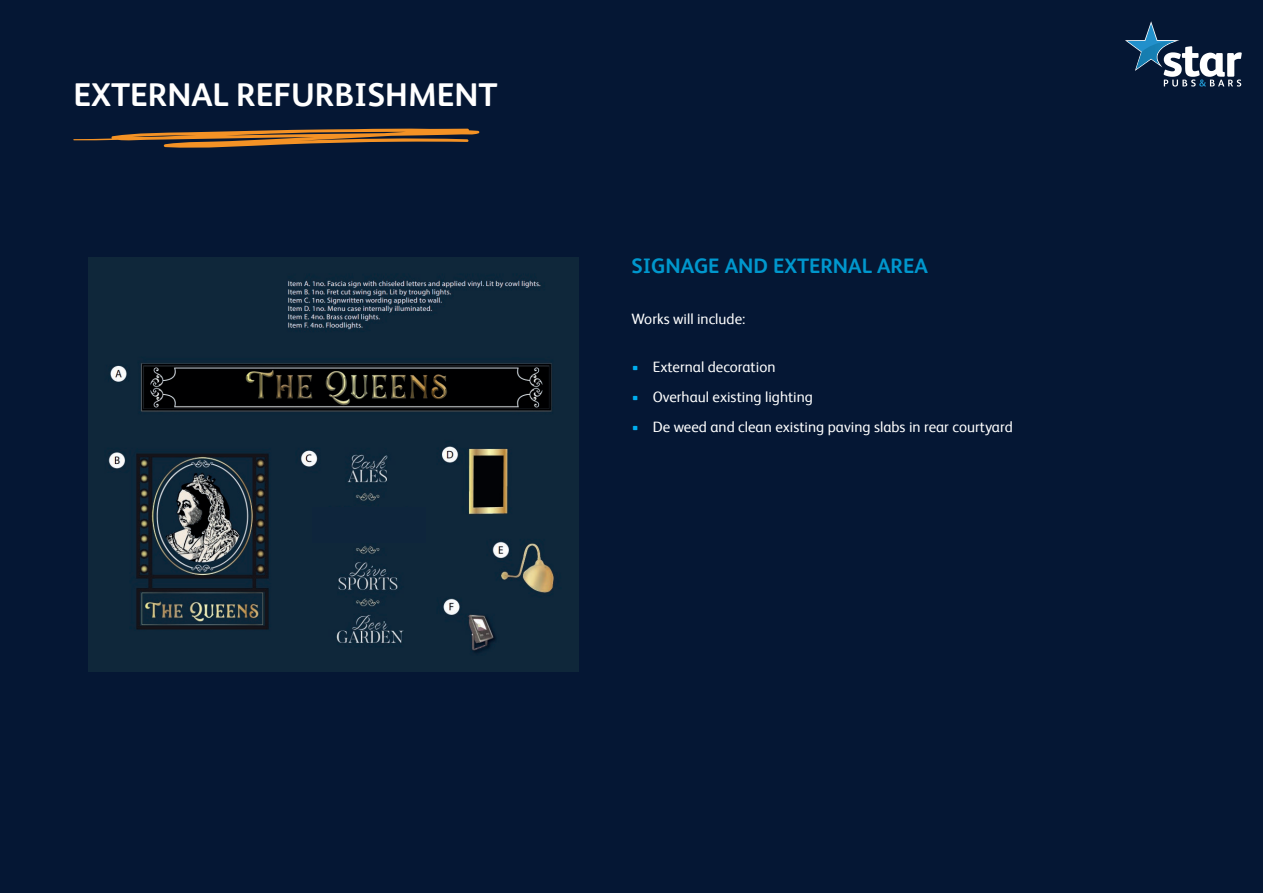
<style>
.page{position:relative;width:1263px;height:893px;background:#051734}
.page>*{position:absolute;margin:0;border:0;box-sizing:border-box;transform-origin:0 0}
.t1{font:700 33px "HEINEKEN Core";color:#fff}
.t2{font:700 21px "HEINEKEN Core";color:#0097cd}
.t3{font:15px "HEINEKEN Core";color:#fff}
.s1{color:#00aeef}
</style>
<div class="page">
<svg style="left:73px;top:128px;width:407px;height:20px"></svg>
<svg style="left:1125px;top:21px;width:117px;height:66px"></svg>
<img style="left:89px;top:257px;width:489px;height:414px">
<div style="left:313px;top:507px;width:113px;height:36px;background:#0e253c"></div>
<h1 class="t1" style="left:73px;top:72px;width:426px">EXTERNAL REFURBISHMENT</h1>
<h2 class="t2" style="left:631px;top:251px;width:298px">SIGNAGE AND EXTERNAL AREA</h2>
<p class="t3" style="left:631px;top:308px;width:115px">Works will include:</p>
<p class="t3" style="left:631px;top:356px;width:145px"><span class="s1">•</span> External decoration</p>
<p class="t3" style="left:631px;top:386px;width:183px"><span class="s1">•</span> Overhaul existing lighting</p>
<p class="t3" style="left:631px;top:416px;width:383px"><span class="s1">•</span> De weed and clean existing paving slabs in rear courtyard</p>
</div>
